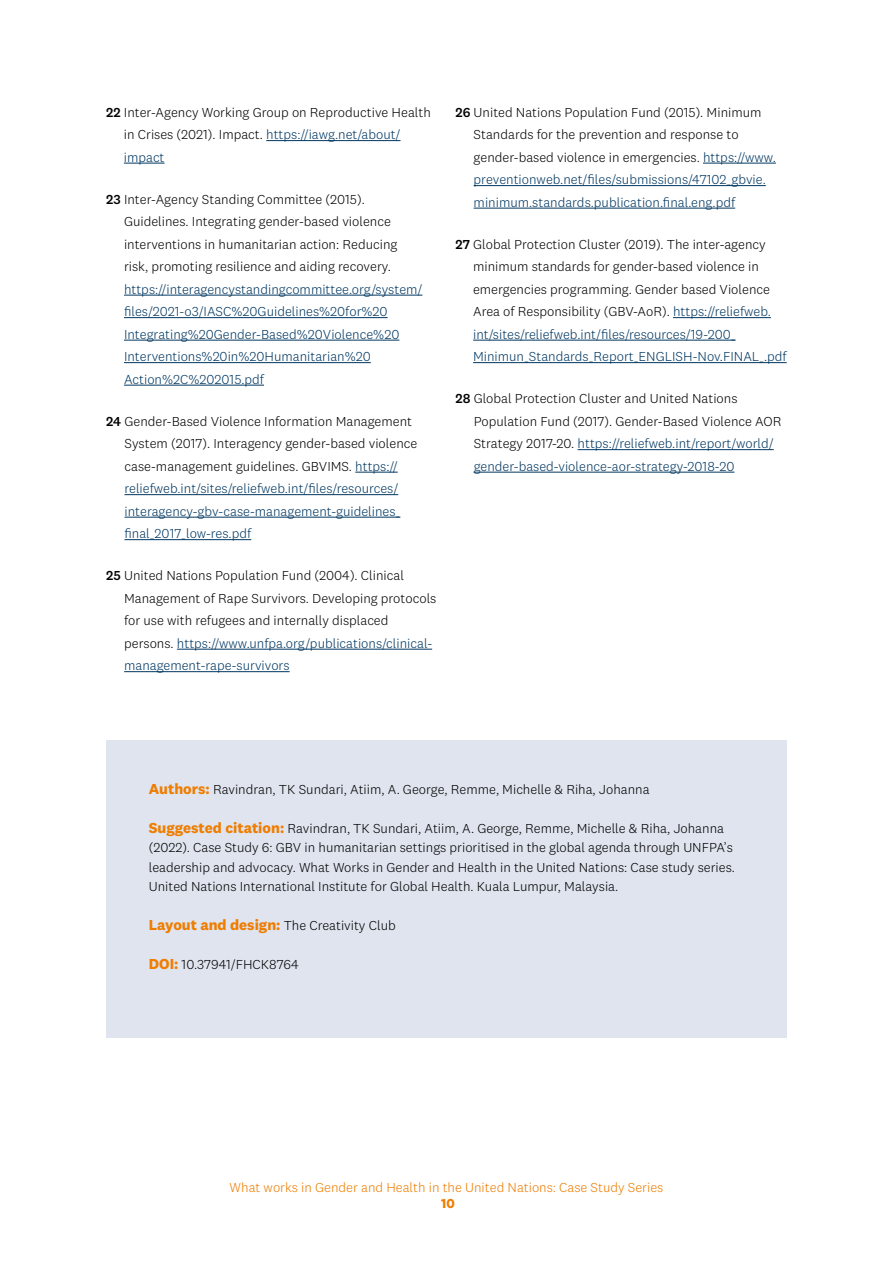
<style>
.page{position:relative;width:893px;height:1263px;background:#fff}
.page>*{position:absolute;margin:0;border:0;box-sizing:border-box;transform-origin:0 0}
.t1{font:300 13.5px/22.5px "National 2";color:#000}
.t2{font:300 13.5px/22.5px "National 2";color:#003761}
.t3{font:300 13.5px "National 2";color:#ef7d00}
.t4{font:700 13.5px "National 2";color:#ef7d00}
.s1{font-weight:500}
.s2{color:#003761}
.s3{font-weight:500;color:#000}
.s4{color:#000}
.s5{font-weight:700;font-size:15px;color:#ef7d00}
</style>
<div class="page">
<hr style="left:266px;top:140px;width:134px;height:1px;background:#003761">
<hr style="left:124px;top:163px;width:41px;height:1px;background:#003761">
<hr style="left:124px;top:295px;width:298px;height:1px;background:#003761">
<hr style="left:124px;top:317px;width:264px;height:1px;background:#003761">
<hr style="left:124px;top:340px;width:275px;height:1px;background:#003761">
<hr style="left:124px;top:362px;width:247px;height:1px;background:#003761">
<hr style="left:124px;top:385px;width:140px;height:1px;background:#003761">
<hr style="left:355px;top:472px;width:43px;height:1px;background:#003761">
<hr style="left:124px;top:494px;width:274px;height:1px;background:#003761">
<hr style="left:124px;top:517px;width:276px;height:1px;background:#003761">
<hr style="left:124px;top:539px;width:127px;height:1px;background:#003761">
<hr style="left:177px;top:649px;width:255px;height:1px;background:#003761">
<hr style="left:124px;top:671px;width:166px;height:1px;background:#003761">
<hr style="left:703px;top:163px;width:73px;height:1px;background:#003761">
<hr style="left:474px;top:185px;width:292px;height:1px;background:#003761">
<hr style="left:474px;top:208px;width:261px;height:1px;background:#003761">
<hr style="left:673px;top:317px;width:98px;height:1px;background:#003761">
<hr style="left:473px;top:340px;width:263px;height:1px;background:#003761">
<hr style="left:473px;top:362px;width:314px;height:1px;background:#003761">
<hr style="left:578px;top:449px;width:196px;height:1px;background:#003761">
<hr style="left:474px;top:472px;width:260px;height:1px;background:#003761">
<div style="left:106px;top:740px;width:681px;height:297px;background:#dfe4ef"></div>
<p class="t1" style="left:124px;top:101px;width:308px;text-indent:-18px"><span class="s1">22</span> Inter-Agency Working Group on Reproductive Health in Crises (2021). Impact. <span class="s2">https://iawg.net/about/ impact</span></p>
<p class="t1" style="left:124px;top:188px;width:275px;text-indent:-18px"><span class="s1">23</span> Inter-Agency Standing Committee (2015).<br>Guidelines. Integrating gender-based violence interventions in humanitarian action: Reducing risk, promoting resilience and aiding recovery.</p>
<p class="t2" style="left:124px;top:278px;width:300px">https://interagencystandingcommittee.org/system/ files/2021-o3/IASC%20Guidelines%20for%20<br>Integrating%20Gender-Based%20Violence%20<br>Interventions%20in%20Humanitarian%20<br>Action%2C%202015.pdf</p>
<p class="t2" style="left:124px;top:410px;width:294px;text-indent:-18px"><span class="s3">24</span> <span class="s4">Gender-Based Violence Information Management System (2017). Interagency gender-based violence case-management guidelines. GBVIMS.</span> https:// reliefweb.int/sites/reliefweb.int/files/resources/ interagency-gbv-case-management-guidelines_ final_2017_low-res.pdf</p>
<p class="t1" style="left:124px;top:564px;width:314px;text-indent:-18px"><span class="s1">25</span> United Nations Population Fund (2004). Clinical Management of Rape Survivors. Developing protocols for use with refugees and internally displaced persons. <span class="s2">https://www.unfpa.org/publications/clinical&shy;management-rape-survivors</span></p>
<p class="t1" style="left:474px;top:101px;width:304px;text-indent:-18px"><span class="s1">26</span> United Nations Population Fund (2015). Minimum Standards for the prevention and response to gender-based violence in emergencies. <span class="s2">https://www. preventionweb.net/files/submissions/47102_gbvie. minimum.standards.publication.final.eng.pdf</span></p>
<p class="t1" style="left:473px;top:233px;width:315px;text-indent:-18px"><span class="s1">27</span> Global Protection Cluster (2019). The inter-agency minimum standards for gender-based violence in emergencies programming. Gender based Violence Area of Responsibility (GBV-AoR). <span class="s2">https://reliefweb. int/sites/reliefweb.int/files/resources/19-200_ Minimun_Standards_Report_ENGLISH-Nov.FINAL_.pdf</span></p>
<p class="t1" style="left:474px;top:387px;width:309px;text-indent:-18px"><span class="s1">28</span> Global Protection Cluster and United Nations Population Fund (2017). Gender-Based Violence AOR Strategy 2017-20. <span class="s2">https://reliefweb.int/report/world/ gender-based-violence-aor-strategy-2018-20</span></p>
<p class="t1" style="left:149px;top:778px;width:502px"><span class="s5">Authors:</span> Ravindran, TK Sundari, Atiim, A. George, Remme, Michelle &amp; Riha, Johanna</p>
<p class="t1" style="left:149px;top:818px;width:588px;line-height:19.5px"><span class="s5">Suggested citation:</span> Ravindran, TK Sundari, Atiim, A. George, Remme, Michelle &amp; Riha, Johanna (2022). Case Study 6: GBV in humanitarian settings prioritised in the global agenda through UNFPA’s leadership and advocacy. What Works in Gender and Health in the United Nations: Case study series.<br>United Nations International Institute for Global Health. Kuala Lumpur, Malaysia.</p>
<p class="t1" style="left:149px;top:914px;width:248px"><span class="s5">Layout and design:</span> The Creativity Club</p>
<p class="t1" style="left:149px;top:953px;width:151px"><span class="s5">DOI:</span> 10.37941/FHCK8764</p>
<p class="t3" style="left:230px;top:1179px;width:435px">What works in Gender and Health in the United Nations: Case Study Series</p>
<p class="t4" style="left:441px;top:1195px;width:15px">10</p>
</div>
